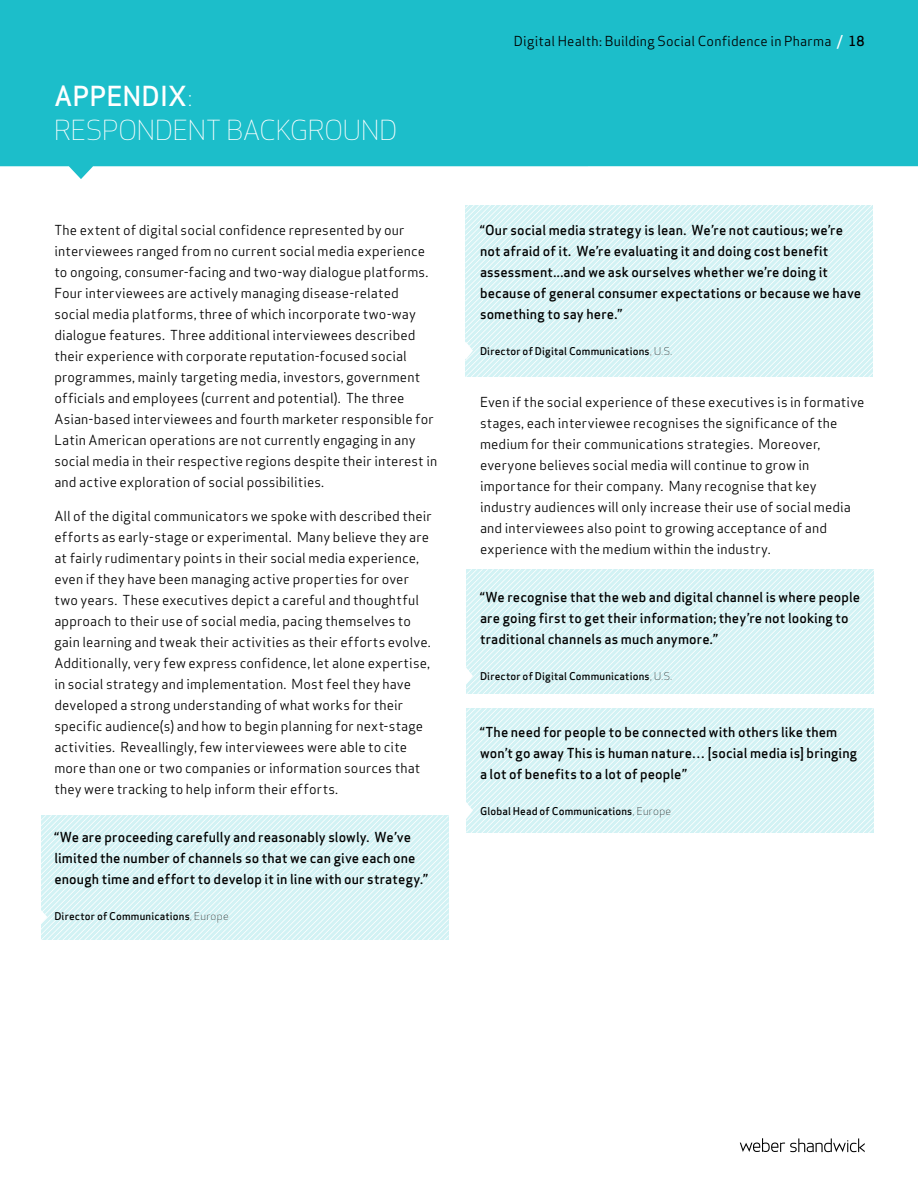
<style>
.page{position:relative;width:918px;height:1188px;background:#fff}
.page>*{position:absolute;margin:0;border:0;box-sizing:border-box;transform-origin:0 0}
.t1{font:300 27px/34.5px "Apex Sans";color:#fff}
.t2{font:13.5px/21px "Apex Sans";letter-spacing:.01em;color:#000}
.t3{font:500 13.5px/21px "Apex Sans";letter-spacing:.01em;color:#000}
.t4{font:500 10.5px "Apex Sans";letter-spacing:.015em;color:#000}
.s1{font-weight:500}
.s2{font-weight:300}
.s3{font-weight:500;color:#fff}
</style>
<div class="page">
<svg style="left:0;top:0;width:918px;height:179px;background:#2bc2cd"></svg>
<svg style="left:740px;top:1138px;width:125px;height:14px"></svg>
<svg style="left:41px;top:815px;width:408px;height:125px;background:#daf4f5"></svg>
<svg style="left:465px;top:205px;width:408px;height:172px;background:#daf4f5"></svg>
<svg style="left:466px;top:569px;width:408px;height:125px;background:#daf4f5"></svg>
<svg style="left:466px;top:708px;width:408px;height:125px;background:#daf4f5"></svg>
<h1 class="t1" style="left:54px;top:78px;width:141px"><span class="s1">APPENDIX</span>:<br>RESPONDENT</h1>
<h1 class="t1" style="left:227px;top:113px;width:82px">BAC KGROUND</h1>
<p class="t2" style="left:54px;top:218px;width:384px">The extent of digital social confidence represented by our interviewees ranged from no current social media experience to ongoing, consumer-facing and two-way dialogue platforms.<br>Four interviewees are actively managing disease-related social media platforms, three of which incorporate two-way dialogue features. Three additional interviewees described their experience with corporate reputation-focused social programmes, mainly targeting media, investors, government officials and employees (current and potential). The three Asian-based interviewees and fourth marketer responsible for Latin American operations are not currently engaging in any social media in their respective regions despite their interest in and active exploration of social possibilities.</p>
<p class="t2" style="left:54px;top:504px;width:379px">All of the digital communicators we spoke with described their efforts as early-stage or experimental. Many believe they are at fairly rudimentary points in their social media experience, even if they have been managing active properties for over two years. These executives depict a careful and thoughtful approach to their use of social media, pacing themselves to gain learning and tweak their activities as their efforts evolve.<br>Additionally, very few express confidence, let alone expertise, in social strategy and implementation. Most feel they have developed a strong understanding of what works for their specific audience(s) and how to begin planning for next-stage activities. Reveallingly, few interviewees were able to cite more than one or two companies or information sources that they were tracking to help inform their efforts.</p>
<p class="t3" style="left:54px;top:825px;width:375px">“We are proceeding carefully and reasonably slowly. We’ve limited the number of channels so that we can give each one enough time and effort to develop it in line with our strategy.”</p>
<p class="t4" style="left:54px;top:907px;width:176px">Director of Communications<span class="s2">, EUROPE</span></p>
<p class="t2" style="left:514px;top:29px;width:352px">Digital Health: Building Social Confidence in Pharma <span class="s3">/</span> <span class="s1">18</span></p>
<p class="t3" style="left:480px;top:217px;width:383px">“Our social media strategy is lean. We’re not cautious; we’re not afraid of it. We’re evaluating it and doing cost benefit assessment...and we ask ourselves whether we’re doing it because of general consumer expectations or because we have something to say here.”</p>
<p class="t4" style="left:480px;top:341px;width:194px">Director of Digital Communications<span class="s2">, U.S.</span></p>
<p class="t2" style="left:480px;top:390px;width:386px">Even if the social experience of these executives is in formative stages, each interviewee recognises the significance of the medium for their communications strategies. Moreover, everyone believes social media will continue to grow in importance for their company. Many recognise that key industry audiences will only increase their use of social media and interviewees also point to growing acceptance of and experience with the medium within the industry.</p>
<p class="t3" style="left:480px;top:585px;width:382px">“We recognise that the web and digital channel is where people are going first to get their information; they’re not looking to traditional channels as much anymore.”</p>
<p class="t4" style="left:480px;top:667px;width:194px">Director of Digital Communications<span class="s2">, U.S.</span></p>
<p class="t3" style="left:480px;top:720px;width:379px">“The need for people to be connected with others like them won’t go away This is human nature… [social media is] bringing a lot of benefits to a lot of people”</p>
<p class="t4" style="left:480px;top:802px;width:193px">Global Head of Communications<span class="s2">, EUROPE</span></p>
</div>
